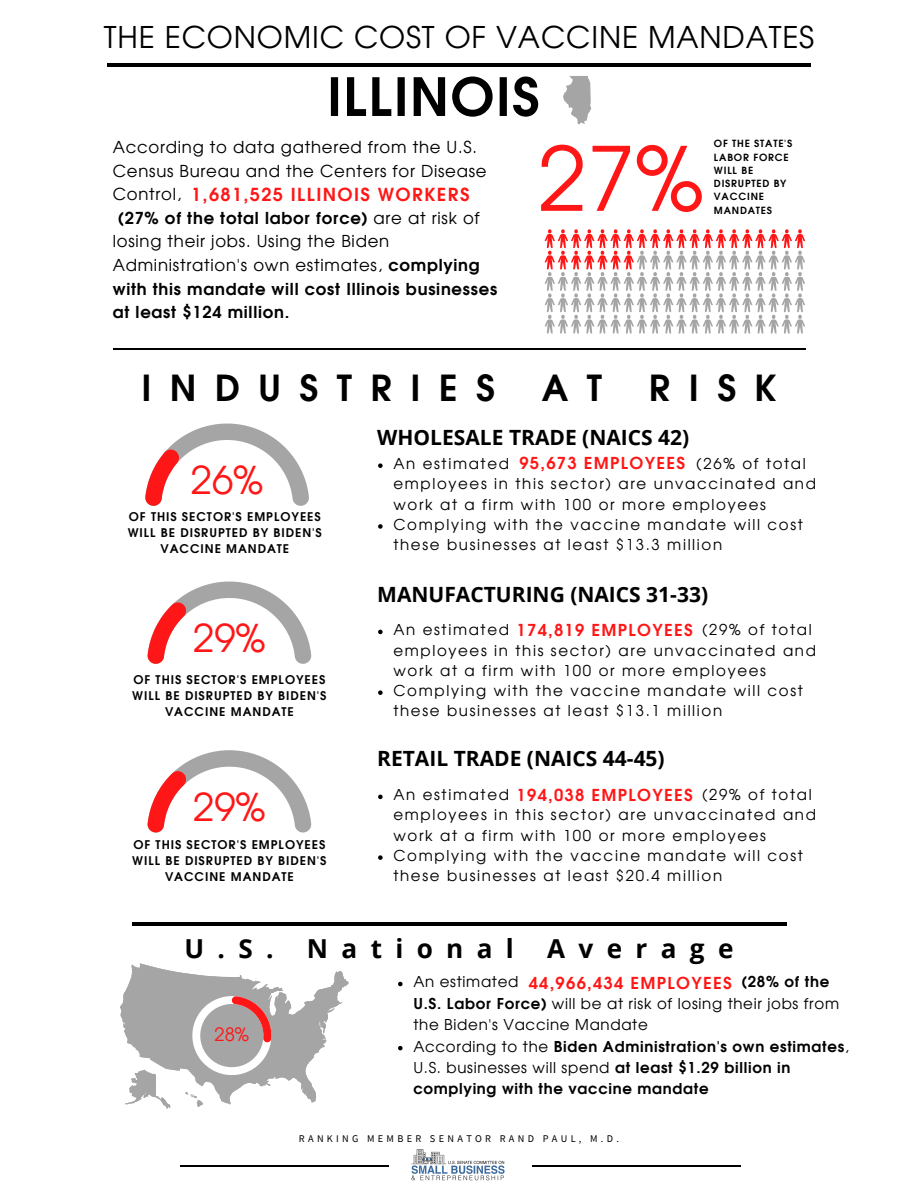
<style>
.page{position:relative;width:918px;height:1188px;background:#fff}
.page>*{position:absolute;margin:0;border:0;box-sizing:border-box;transform-origin:0 0}
.t1{font:88.05px "Evolventa";color:#ff1616}
.t2{font:700 52.5px "Evolventa";letter-spacing:.03em;color:#000}
.t3{font:38.4px "Evolventa";color:#ff1616}
.t4{font:700 36px "Evolventa";letter-spacing:.51em;color:#000}
.t5{font:30px "Evolventa";letter-spacing:.03em;color:#000}
.t6{font:700 26.1px "Open Sans";letter-spacing:.51em;color:#000}
.t7{font:700 21px "Open Sans";color:#000}
.t8{font:18.45px "Evolventa";color:#ff1616}
.t9{font:700 18px "Evolventa";letter-spacing:.08em;color:#ff1616}
.t10{font:16.5px "Evolventa";letter-spacing:.045em;color:#000}
.t11{font:700 16.5px "Evolventa";letter-spacing:.045em;color:#000}
.t12{font:700 16.5px "Evolventa";letter-spacing:.08em;color:#ff1616}
.t13{font:15px/20.2px "Evolventa";letter-spacing:.11em;color:#000}
.t14{font:700 15px/21.3px "Evolventa";letter-spacing:.045em;color:#000}
.t15{font:15px/21.3px "Evolventa";letter-spacing:.045em;color:#000}
.t16{font:700 12px/16px "Evolventa";letter-spacing:.08em;color:#000;text-align:center}
.t17{font:10.2px "Source Sans Pro";letter-spacing:.32em;color:#000}
.t18{font:700 9.9px/13.2px "Evolventa";letter-spacing:.08em;color:#000}
.s1{font-weight:400}
.s2{font-weight:700}
</style>
<div class="page">
<hr style="left:108px;top:63px;width:703px;height:4px;background:#000">
<svg style="left:545px;top:229px;width:260px;height:105px"></svg>
<svg style="left:145px;top:424px;width:164px;height:82px"></svg>
<svg style="left:148px;top:582px;width:163px;height:82px"></svg>
<svg style="left:148px;top:750px;width:163px;height:83px"></svg>
<hr style="left:113px;top:349px;width:693px;height:1px;background:#000">
<hr style="left:132px;top:923px;width:654px;height:3px;background:#000">
<svg style="left:120px;top:963px;width:229px;height:145px"></svg>
<img style="left:411px;top:1150px;width:94px;height:31px">
<hr style="left:533px;top:1165px;width:208px;height:1px;background:#000">
<hr style="left:180px;top:1165px;width:208px;height:1px;background:#000">
<svg style="left:378px;top:463px;width:5px;height:5px"></svg>
<svg style="left:378px;top:524px;width:5px;height:5px"></svg>
<svg style="left:398px;top:982px;width:5px;height:4px"></svg>
<svg style="left:398px;top:1046px;width:5px;height:4px"></svg>
<svg style="left:378px;top:630px;width:5px;height:4px"></svg>
<svg style="left:378px;top:690px;width:5px;height:5px"></svg>
<svg style="left:378px;top:795px;width:5px;height:4px"></svg>
<svg style="left:378px;top:855px;width:5px;height:5px"></svg>
<svg style="left:563px;top:76px;width:28px;height:48px"></svg>
<p class="t5" style="left:104px;top:24px;width:712px">THE ECONOMIC COST OF VACCINE MANDATES</p>
<p class="t2" style="left:327px;top:74px;width:214px">ILLINOIS</p>
<p class="t10" style="left:113px;top:140px;width:366px">According to data gathered from the U.S.</p>
<p class="t10" style="left:113px;top:163px;width:375px">Census Bureau and the Centers for Disease</p>
<p class="t10" style="left:113px;top:187px;width:70px">Control,</p>
<p class="t11" style="left:118px;top:211px;width:363px">(27% of the total labor force) <span class="s1">are at risk of</span></p>
<p class="t10" style="left:113px;top:234px;width:278px">losing their jobs. Using the Biden</p>
<p class="t10" style="left:113px;top:258px;width:369px">Administration's own estimates, <span class="s2">complying</span></p>
<p class="t11" style="left:113px;top:281px;width:386px">with this mandate will cost Illinois businesses</p>
<p class="t11" style="left:113px;top:305px;width:178px">at least $124 million.</p>
<p class="t1" style="left:538px;top:140px;width:167px">27%</p>
<p class="t18" style="left:714px;top:138px;width:80px">OF THE STATE'S<br>LABOR FORCE<br>WILL BE<br>DISRUPTED BY<br>VACCINE<br>MANDATES</p>
<p class="t9" style="left:191px;top:186px;width:280px">1,681,525 ILLINOIS WORKERS</p>
<p class="t4" style="left:141px;top:372px;width:355px">INDUSTRIES</p>
<p class="t4" style="left:542px;top:372px;width:62px">A T</p>
<p class="t4" style="left:649px;top:372px;width:129px">RISK</p>
<p class="t7" style="left:377px;top:422px;width:314px">WHOLESALE TRADE (NAICS 42)</p>
<p class="t13" style="left:393px;top:454px;width:117px">An estimated</p>
<p class="t12" style="left:519px;top:456px;width:167px">95,673 EMPLOYEES</p>
<p class="t13" style="left:393px;top:454px;width:424px;text-indent:303px">(26% of total employees in this sector) are unvaccinated and work at a firm with 100 or more employees</p>
<p class="t13" style="left:393px;top:515px;width:411px">Complying with the vaccine mandate will cost these businesses at least $13.3 million</p>
<p class="t7" style="left:377px;top:580px;width:332px">MANUFACTURING (NAICS 31-33)</p>
<p class="t3" style="left:191px;top:464px;width:74px">26%</p>
<p class="t16" style="left:128px;top:510px;width:196px">OF THIS SECTOR'S EMPLOYEES<br>WILL BE DISRUPTED BY BIDEN'S<br>VACCINE MANDATE</p>
<p class="t3" style="left:193px;top:622px;width:74px">29%</p>
<p class="t16" style="left:132px;top:672px;width:196px">OF THIS SECTOR'S EMPLOYEES<br>WILL BE DISRUPTED BY BIDEN'S<br>VACCINE MANDATE</p>
<p class="t3" style="left:193px;top:790px;width:74px">29%</p>
<p class="t16" style="left:132px;top:837px;width:196px">OF THIS SECTOR'S EMPLOYEES<br>WILL BE DISRUPTED BY BIDEN'S<br>VACCINE MANDATE</p>
<p class="t12" style="left:517px;top:623px;width:178px">174,819 EMPLOYEES</p>
<p class="t13" style="left:393px;top:621px;width:424px;text-indent:309px">(29% of total employees in this sector) are unvaccinated and work at a firm with 100 or more employees</p>
<p class="t13" style="left:393px;top:681px;width:411px">Complying with the vaccine mandate will cost these businesses at least $13.1 million</p>
<p class="t13" style="left:393px;top:621px;width:117px">An estimated</p>
<p class="t7" style="left:377px;top:744px;width:289px">RETAIL TRADE (NAICS 44-45)</p>
<p class="t12" style="left:517px;top:788px;width:178px">194,038 EMPLOYEES</p>
<p class="t13" style="left:393px;top:786px;width:424px;text-indent:309px">(29% of total employees in this sector) are unvaccinated and work at a firm with 100 or more employees</p>
<p class="t13" style="left:393px;top:846px;width:411px">Complying with the vaccine mandate will cost these businesses at least $20.4 million</p>
<p class="t13" style="left:393px;top:786px;width:117px">An estimated</p>
<p class="t6" style="left:184px;top:930px;width:91px">U.S.</p>
<p class="t6" style="left:307px;top:930px;width:208px">National</p>
<p class="t6" style="left:547px;top:930px;width:188px">Average</p>
<p class="t15" style="left:413px;top:972px;width:106px">An estimated</p>
<p class="t15" style="left:413px;top:972px;width:427px;text-indent:328px"><span class="s2">(28% of the<br>U.S. Labor Force)</span> will be at risk of losing their jobs from the Biden's Vaccine Mandate</p>
<p class="t14" style="left:413px;top:1036px;width:437px"><span class="s1">According to the</span> Biden Administration's own estimates<span class="s1">,<br>U.S. businesses will spend</span> at least $1.29 billion in complying with the vaccine mandate</p>
<p class="t12" style="left:529px;top:976px;width:205px">44,966,434 EMPLOYEES</p>
<p class="t8" style="left:215px;top:1026px;width:36px">28%</p>
<p class="t17" style="left:299px;top:1132px;width:322px">RANKING MEMBER SENATOR RAND PAUL, M.D.</p>
</div>
